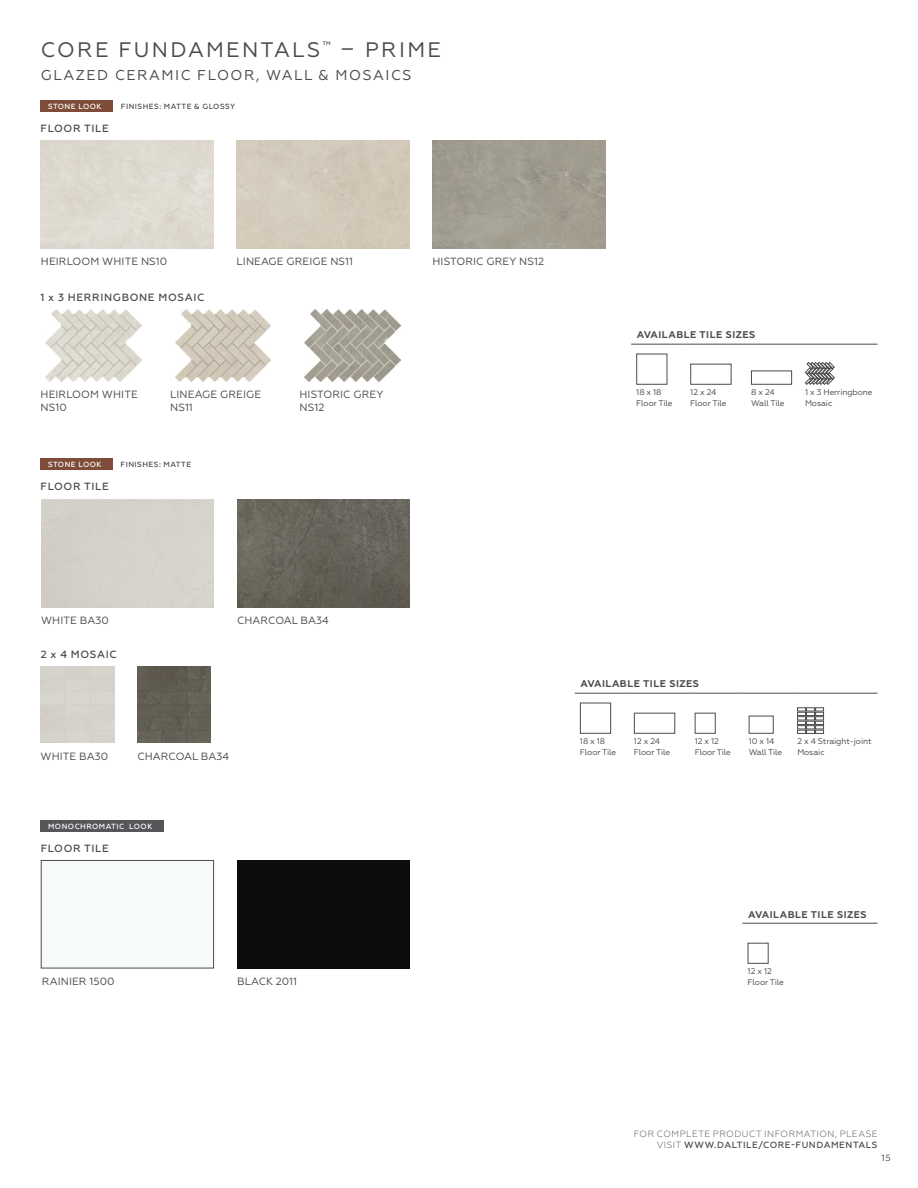
<style>
.page{position:relative;width:918px;height:1188px;background:#fff}
.page>*{position:absolute;margin:0;border:0;box-sizing:border-box;transform-origin:0 0}
.t1{font:21px "Geometria";letter-spacing:.11em;color:#4b4c4d}
.t2{font:14.25px "Geometria";letter-spacing:.11em;color:#4b4c4d}
.t3{font:10.5px/12.6px "Geometria";letter-spacing:.01em;color:#4b4c4d}
.t4{font:500 10.5px "Geometria";letter-spacing:.06em;color:#4b4c4d}
.t5{font:700 9.75px "Geometria";letter-spacing:.05em;color:#4b4c4d}
.t6{font:300 9px/10.8px "Geometria";letter-spacing:.055em;color:#4b4c4d;text-align:right}
.t7{font:9px "Geometria";color:#4b4c4d}
.t8{font:8.25px/10.5px "Geometria";letter-spacing:-.01em;color:#4b4c4d}
.t9{font:500 7.5px "Geometria";letter-spacing:.06em;color:#fff}
.t10{font:500 7.5px "Geometria";letter-spacing:.06em;color:#4b4c4d}
.s1{font-weight:500}
</style>
<div class="page">
<div style="left:236px;top:141px;width:173px;height:108px;background:#d3caba"></div>
<img style="left:433px;top:141px;width:172px;height:108px">
<div style="left:40px;top:100px;width:73px;height:12px;background:#804c3a"></div>
<img style="left:46px;top:309px;width:95px;height:72px">
<img style="left:175px;top:309px;width:96px;height:72px">
<img style="left:305px;top:309px;width:95px;height:72px">
<hr style="left:631px;top:344px;width:54px;height:1px;background:#4b4c4d">
<hr style="left:685px;top:344px;width:61px;height:1px;background:#4b4c4d">
<hr style="left:746px;top:344px;width:54px;height:1px;background:#4b4c4d">
<hr style="left:800px;top:344px;width:78px;height:1px;background:#4b4c4d">
<div style="left:636px;top:354px;width:31px;height:31px;background:#fff;border:1px solid #4b4c4d"></div>
<div style="left:690px;top:364px;width:41px;height:21px;background:#fff;border:1px solid #4b4c4d"></div>
<div style="left:751px;top:371px;width:41px;height:14px;background:#fff;border:1px solid #4b4c4d"></div>
<svg style="left:805px;top:362px;width:30px;height:23px"></svg>
<img style="left:137px;top:667px;width:74px;height:76px">
<img style="left:237px;top:499px;width:173px;height:108px">
<div style="left:40px;top:459px;width:73px;height:11px;background:#804c3a"></div>
<hr style="left:575px;top:693px;width:54px;height:1px;background:#4b4c4d">
<hr style="left:629px;top:693px;width:61px;height:1px;background:#4b4c4d">
<hr style="left:690px;top:693px;width:54px;height:1px;background:#4b4c4d">
<hr style="left:744px;top:693px;width:48px;height:1px;background:#4b4c4d">
<hr style="left:792px;top:693px;width:85px;height:1px;background:#4b4c4d">
<div style="left:580px;top:703px;width:31px;height:31px;background:#fff;border:1px solid #4b4c4d"></div>
<div style="left:634px;top:713px;width:41px;height:21px;background:#fff;border:1px solid #4b4c4d"></div>
<div style="left:695px;top:713px;width:21px;height:21px;background:#fff;border:1px solid #4b4c4d"></div>
<div style="left:749px;top:716px;width:25px;height:18px;background:#fff;border:1px solid #4b4c4d"></div>
<svg style="left:797px;top:707px;width:27px;height:27px"></svg>
<div style="left:41px;top:860px;width:173px;height:108px;border:1px solid #4b4c4d"></div>
<div style="left:237px;top:861px;width:173px;height:107px;background:#0b0d0c"></div>
<div style="left:41px;top:820px;width:123px;height:12px;background:#54565a"></div>
<hr style="left:742px;top:923px;width:136px;height:1px;background:#4b4c4d">
<div style="left:748px;top:943px;width:21px;height:21px;background:#fff;border:1px solid #4b4c4d"></div>
<h1 class="t1" style="left:41px;top:37px;width:402px">CORE FUNDAMENTALS<sup>™</sup> – PRIME</h1>
<h2 class="t2" style="left:41px;top:67px;width:372px">GLAZED CERAMIC FLOOR, WALL &amp; MOSAICS</h2>
<p class="t9" style="left:48px;top:102px;width:55px">STONE LOOK</p>
<p class="t10" style="left:121px;top:102px;width:116px">FINISHES: MATTE &amp; GLOSSY</p>
<p class="t4" style="left:41px;top:122px;width:70px">FLOOR TILE</p>
<p class="t3" style="left:41px;top:255px;width:128px">HEIRLOOM WHITE NS10</p>
<p class="t3" style="left:237px;top:255px;width:118px">LINEAGE GREIGE NS11</p>
<p class="t3" style="left:433px;top:255px;width:113px">HISTORIC GREY NS12</p>
<p class="t4" style="left:40px;top:291px;width:165px">1 x 3 HERRINGBONE MOSAIC</p>
<p class="t3" style="left:41px;top:388px;width:99px">HEIRLOOM WHITE<br>NS10</p>
<p class="t3" style="left:170px;top:388px;width:92px">LINEAGE GREIGE<br>NS11</p>
<p class="t3" style="left:300px;top:388px;width:85px">HISTORIC GREY<br>NS12</p>
<p class="t9" style="left:48px;top:460px;width:55px">STONE LOOK</p>
<p class="t10" style="left:121px;top:460px;width:72px">FINISHES: MATTE</p>
<p class="t4" style="left:41px;top:481px;width:70px">FLOOR TILE</p>
<p class="t5" style="left:637px;top:329px;width:120px">AVAILABLE TILE SIZES</p>
<p class="t8" style="left:636px;top:387px;width:38px">18 x 18<br>Floor Tile</p>
<p class="t8" style="left:690px;top:387px;width:38px">12 x 24<br>Floor Tile</p>
<p class="t8" style="left:751px;top:387px;width:35px">8 x 24<br>Wall Tile</p>
<p class="t8" style="left:805px;top:387px;width:69px">1 x 3 Herringbone<br>Mosaic</p>
<p class="t3" style="left:41px;top:614px;width:69px">WHITE BA30</p>
<p class="t3" style="left:237px;top:614px;width:93px">CHARCOAL BA34</p>
<p class="t4" style="left:41px;top:649px;width:77px">2 x 4 MOSAIC</p>
<p class="t3" style="left:41px;top:750px;width:69px">WHITE BA30</p>
<p class="t3" style="left:138px;top:750px;width:93px">CHARCOAL BA34</p>
<p class="t9" style="left:48px;top:822px;width:106px">MONOCHROMATIC LOOK</p>
<p class="t4" style="left:41px;top:842px;width:70px">FLOOR TILE</p>
<p class="t3" style="left:42px;top:975px;width:74px">RAINIER 1500</p>
<p class="t3" style="left:237px;top:975px;width:62px">BLACK 2011</p>
<p class="t5" style="left:580px;top:678px;width:120px">AVAILABLE TILE SIZES</p>
<p class="t8" style="left:580px;top:736px;width:38px">18 x 18<br>Floor Tile</p>
<p class="t8" style="left:634px;top:736px;width:38px">12 x 24<br>Floor Tile</p>
<p class="t8" style="left:695px;top:736px;width:38px">12 x 12<br>Floor Tile</p>
<p class="t8" style="left:749px;top:736px;width:35px">10 x 14<br>Wall Tile</p>
<p class="t8" style="left:797px;top:736px;width:76px">2 x 4 Straight-joint<br>Mosaic</p>
<p class="t5" style="left:748px;top:908px;width:120px">AVAILABLE TILE SIZES</p>
<p class="t8" style="left:748px;top:966px;width:38px">12 x 12<br>Floor Tile</p>
<p class="t6" style="left:634px;top:1128px;width:245px">FOR COMPLETE PRODUCT INFORMATION, PLEASE<br>VISIT <span class="s1">WWW.DALTILE/CORE-FUNDAMENTALS</span></p>
<p class="t7" style="left:881px;top:1153px;width:11px">15</p>
</div>
